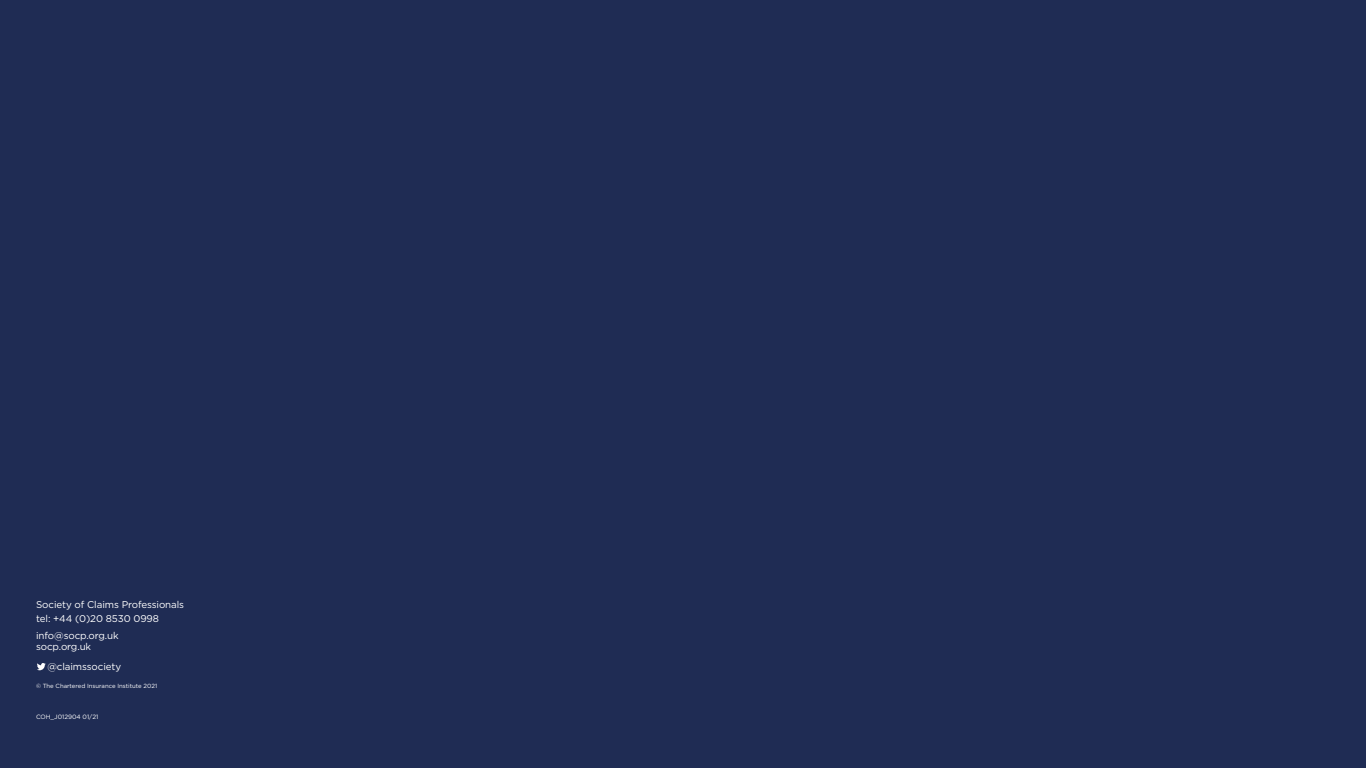
<style>
.page{position:relative;width:1366px;height:768px;background:#1f2c54}
.page>*{position:absolute;margin:0;border:0;box-sizing:border-box;transform-origin:0 0}
.t1{font:9.8px/14.1px "Gotham";letter-spacing:-.01em;color:#fff}
.t2{font:6.2px "Gotham";color:#fff}
.t3{font:6px "Gotham";color:#fff}
</style>
<div class="page">
<svg style="left:37px;top:663px;width:9px;height:7px"></svg>
<p class="t1" style="left:36px;top:597px;width:150px">Society of Claims Professionals tel: +44 (0)20 8530 0998</p>
<p class="t1" style="left:36px;top:630px;width:84px;line-height:11.2px">info@socp.org.uk socp.org.uk</p>
<p class="t1" style="left:47px;top:660px;width:75px">@claimssociety</p>
<p class="t3" style="left:36px;top:682px;width:123px">© The Chartered Insurance Institute 2021</p>
<p class="t2" style="left:36px;top:713px;width:64px">COH_J012904 01/21</p>
</div>
